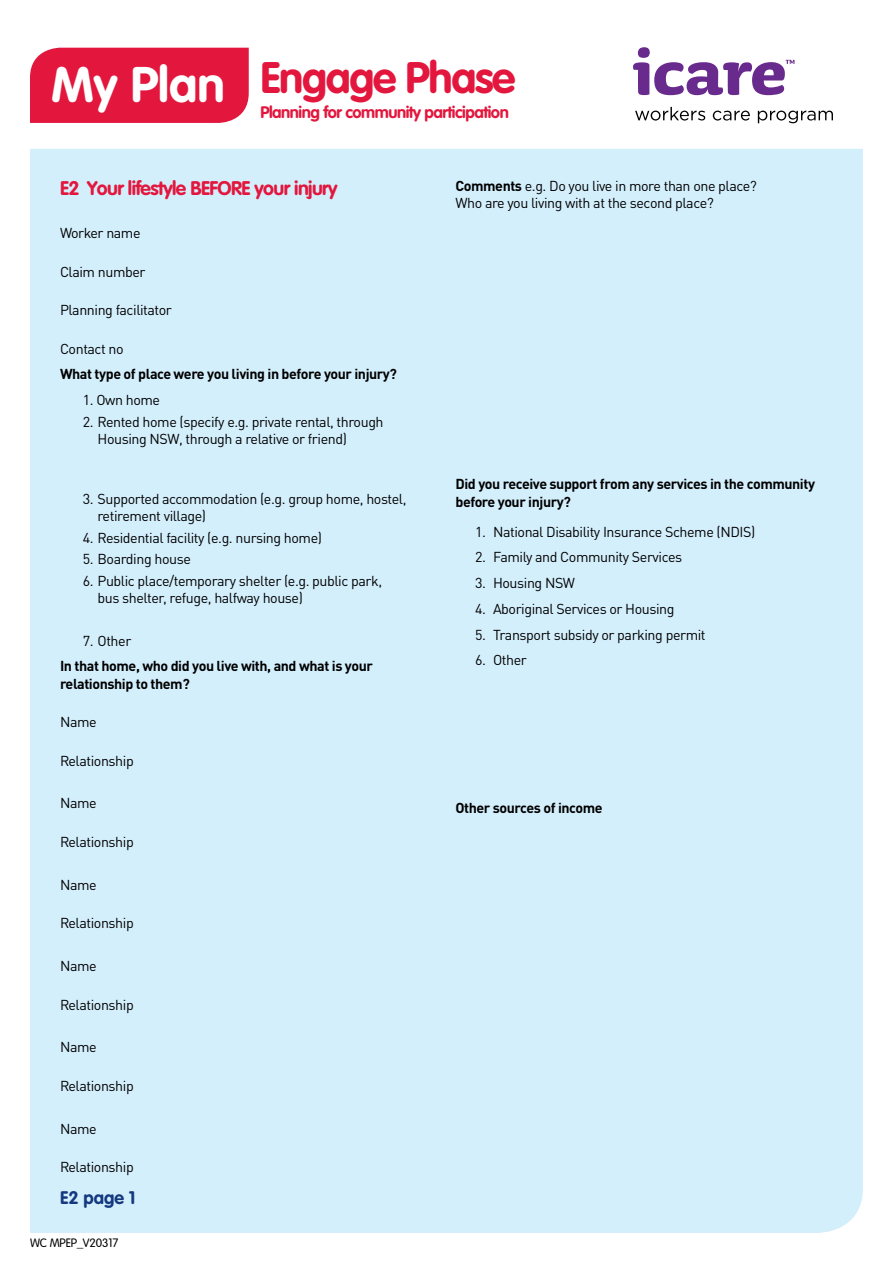
<style>
.page{position:relative;width:893px;height:1263px;background:#fff}
.page>*{position:absolute;margin:0;border:0;box-sizing:border-box;transform-origin:0 0}
.t1{font:700 49.2px "VA Gblake";color:#fff}
.C_heading{font:700 43.5px "VA Gblake";letter-spacing:-.03em;color:#e3173e}
.C_heading-2{font:700 19.5px "VA Gblake";letter-spacing:-.03em;color:#e3173e}
.t2{font:700 18px "VA Gblake";color:#15397f}
.C_heading-3{font:700 16.5px "VA Gblake";letter-spacing:-.03em;color:#e3173e}
.Form_light{font:14.25px/17.2px "DINOT";letter-spacing:-.03em;color:#000}
.Form_light-2{font:700 14.25px/17.2px "DINOT";letter-spacing:-.03em;color:#000}
.t3{font:300 12px "VA Gblake";letter-spacing:-.01em;color:#000}
.s1{font-weight:700}
</style>
<div class="page">
<div style="left:30px;top:149px;width:833px;height:1084px;background:#d4effc"></div>
<div style="left:30px;top:48px;width:219px;height:75px;background:#e3173e"></div>
<svg style="left:633px;top:47px;width:161px;height:48px"></svg>
<svg style="left:635px;top:107px;width:70px;height:14px"></svg>
<svg style="left:713px;top:111px;width:37px;height:10px"></svg>
<svg style="left:758px;top:111px;width:75px;height:12px"></svg>
<p class="t1" style="left:51px;top:55px;width:175px">My Plan</p>
<p class="C_heading" style="left:260px;top:52px;width:257px">Engage Phase</p>
<p class="C_heading-3" style="left:260px;top:103px;width:250px">Planning for community participation</p>
<p class="C_heading-2" style="left:60px;top:177px;width:279px">E2 Your lifestyle BEFORE your injury</p>
<p class="Form_light" style="left:60px;top:224px;width:82px">Worker name</p>
<p class="Form_light" style="left:60px;top:263px;width:87px">Claim number</p>
<p class="Form_light" style="left:60px;top:301px;width:113px">Planning facilitator</p>
<p class="Form_light" style="left:60px;top:340px;width:65px">Contact no</p>
<p class="Form_light-2" style="left:60px;top:365px;width:339px">What type of place were you living in before your injury?</p>
<p class="Form_light" style="left:83px;top:391px;width:79px">1. Own home</p>
<p class="Form_light" style="left:98px;top:413px;width:288px;text-indent:-15px">2. Rented home (specify e.g. private rental, through<br>Housing NSW, through a relative or friend)</p>
<p class="Form_light" style="left:98px;top:490px;width:310px;text-indent:-15px">3. Supported accommodation (e.g. group home, hostel, retirement village)</p>
<p class="Form_light" style="left:83px;top:529px;width:241px">4. Residential facility (e.g. nursing home)</p>
<p class="Form_light" style="left:83px;top:550px;width:110px">5. Boarding house</p>
<p class="Form_light" style="left:98px;top:572px;width:286px;text-indent:-15px">6. Public place/temporary shelter (e.g. public park, bus shelter, refuge, halfway house)</p>
<p class="Form_light" style="left:83px;top:632px;width:50px">7. Other</p>
<p class="Form_light-2" style="left:60px;top:657px;width:314px">In that home, who did you live with, and what is your relationship to them?</p>
<p class="Form_light" style="left:60px;top:713px;width:38px">Name</p>
<p class="Form_light" style="left:60px;top:752px;width:75px">Relationship</p>
<p class="Form_light" style="left:60px;top:794px;width:38px">Name</p>
<p class="Form_light" style="left:60px;top:833px;width:75px">Relationship</p>
<p class="Form_light" style="left:60px;top:876px;width:38px">Name</p>
<p class="Form_light" style="left:60px;top:914px;width:75px">Relationship</p>
<p class="Form_light" style="left:60px;top:957px;width:38px">Name</p>
<p class="Form_light" style="left:60px;top:995px;width:75px">Relationship</p>
<p class="Form_light" style="left:60px;top:1038px;width:38px">Name</p>
<p class="Form_light" style="left:60px;top:1077px;width:75px">Relationship</p>
<p class="Form_light" style="left:60px;top:1119px;width:38px">Name</p>
<p class="Form_light" style="left:60px;top:1158px;width:75px">Relationship</p>
<p class="t2" style="left:60px;top:1187px;width:77px">E2 page 1</p>
<p class="t3" style="left:30px;top:1236px;width:90px">WC MPEP_V20317</p>
<p class="Form_light" style="left:455px;top:177px;width:303px"><span class="s1">Comments</span> e.g. Do you live in more than one place?<br>Who are you living with at the second place?</p>
<p class="Form_light-2" style="left:455px;top:475px;width:361px">Did you receive support from any services in the community before your injury?</p>
<p class="Form_light" style="left:475px;top:522px;width:282px">1. National Disability Insurance Scheme (NDIS)</p>
<p class="Form_light" style="left:475px;top:548px;width:208px">2. Family and Community Services</p>
<p class="Form_light" style="left:475px;top:574px;width:101px">3. Housing NSW</p>
<p class="Form_light" style="left:475px;top:600px;width:201px">4. Aboriginal Services or Housing</p>
<p class="Form_light" style="left:475px;top:626px;width:232px">5. Transport subsidy or parking permit</p>
<p class="Form_light" style="left:475px;top:651px;width:53px">6. Other</p>
<p class="Form_light-2" style="left:455px;top:798px;width:149px">Other sources of income</p>
</div>
